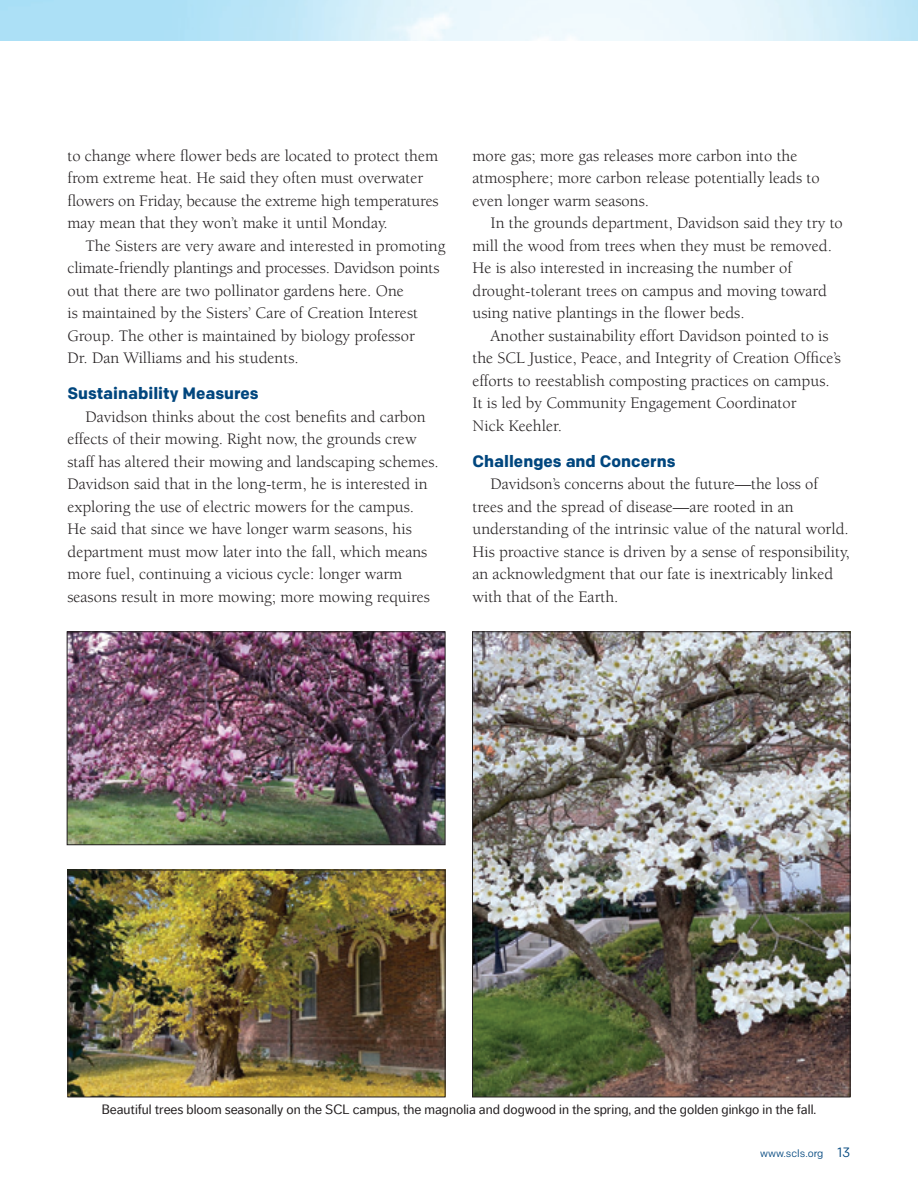
<style>
.page{position:relative;width:918px;height:1188px;background:#fff}
.page>*{position:absolute;margin:0;border:0;box-sizing:border-box;transform-origin:0 0}
.t1{font:16.5px/22.5px "Berkeley";color:#231f20}
.t2{font:700 16.5px "Colfax";color:#00467e}
.t3{font:13.5px "Dagny Offc";color:#231f20}
.t4{font:10.5px "Colfax";color:#00467e}
.s1{font-size:13.5px}
</style>
<div class="page">
<img style="left:70px;top:872px;width:374px;height:223px">
<div style="left:68px;top:870px;width:378px;height:227px;border:1px solid #231f20"></div>
<img style="left:474px;top:633px;width:374px;height:462px">
<img style="left:69px;top:633px;width:375px;height:210px">
<div style="left:67px;top:631px;width:379px;height:214px;border:1px solid #231f20"></div>
<p class="t1" style="left:68px;top:145px;width:373px">to change where flower beds are located to protect them from extreme heat. He said they often must overwater flowers on Friday, because the extreme high temperatures may mean that they won’t make it until Monday.</p>
<p class="t1" style="left:68px;top:235px;width:379px;text-indent:18px">The Sisters are very aware and interested in promoting climate-friendly plantings and processes. Davidson points out that there are two pollinator gardens here. One<br>is maintained by the Sisters’ Care of Creation Interest Group. The other is maintained by biology professor<br>Dr. Dan Williams and his students.</p>
<p class="t2" style="left:68px;top:383px;width:193px">Sustainability Measures</p>
<p class="t1" style="left:68px;top:406px;width:373px;text-indent:18px">Davidson thinks about the cost benefits and carbon effects of their mowing. Right now, the grounds crew staff has altered their mowing and landscaping schemes.<br>Davidson said that in the long-term, he is interested in exploring the use of electric mowers for the campus.<br>He said that since we have longer warm seasons, his department must mow later into the fall, which means more fuel, continuing a vicious cycle: longer warm seasons result in more mowing; more mowing requires</p>
<p class="t1" style="left:472px;top:145px;width:349px">more gas; more gas releases more carbon into the atmosphere; more carbon release potentially leads to even longer warm seasons.</p>
<p class="t1" style="left:472px;top:212px;width:372px;text-indent:18px">In the grounds department, Davidson said they try to mill the wood from trees when they must be removed.<br>He is also interested in increasing the number of drought-tolerant trees on campus and moving toward using native plantings in the flower beds.</p>
<p class="t1" style="left:472px;top:325px;width:370px;text-indent:18px">Another sustainability effort Davidson pointed to is the SCL Justice, Peace, and Integrity of Creation Office’s efforts to reestablish composting practices on campus.<br>It is led by Community Engagement Coordinator<br>Nick Keehler.</p>
<p class="t2" style="left:472px;top:451px;width:204px">Challenges and Concerns</p>
<p class="t1" style="left:472px;top:473px;width:379px;text-indent:18px">Davidson’s concerns about the future—the loss of trees and the spread of disease—are rooted in an understanding of the intrinsic value of the natural world.<br>His proactive stance is driven by a sense of responsibility, an acknowledgment that our fate is inextricably linked with that of the Earth.</p>
<p class="t3" style="left:102px;top:1103px;width:716px">Beautiful trees bloom seasonally on the SCL campus, the magnolia and dogwood in the spring, and the golden ginkgo in the fall.</p>
<p class="t4" style="left:760px;top:1147px;width:92px">www.scls.org <span class="s1">13</span></p>
</div>
